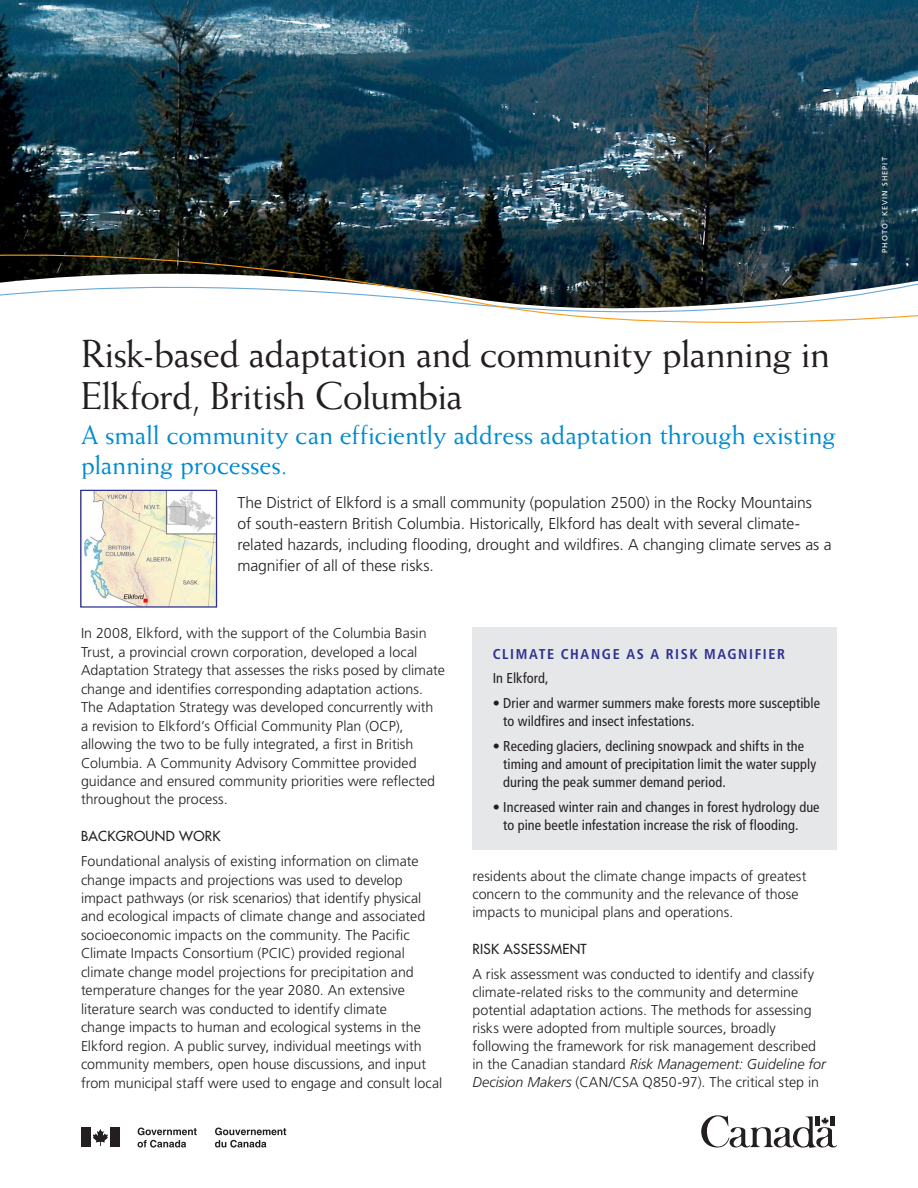
<style>
.page{position:relative;width:918px;height:1188px;background:#fff}
.page>*{position:absolute;margin:0;border:0;box-sizing:border-box;transform-origin:0 0}
.Heading_1{font:39px/42px "Weiss Std";letter-spacing:-.025em;color:#231f20}
.Heading_2{font:27px/30px "Weiss Std";letter-spacing:-.01em;color:#008ad0}
.Intro{font:300 15.75px/21px "Frutiger LT Std";letter-spacing:-.005em;color:#231f20}
.Body{font:300 14.25px/18.5px "Frutiger LT Std";color:#231f20}
.Text_Box_Body{font:condensed 14.25px/18px "Frutiger LT Std";letter-spacing:.005em;color:#231f20}
.Text_Box_Heading{font:700 condensed 14.25px "Frutiger LT Std";letter-spacing:.11em;color:#2e3092}
.Heading_3{font:500 13.5px "Futura Std";letter-spacing:.02em;color:#231f20}
.Photo_Caption{font:7.5px "Frutiger LT Std";letter-spacing:.145em;color:#fff}
.s1{font-style:italic}
</style>
<div class="page">
<img style="left:0;top:0;width:918px;height:253px">
<svg style="left:0;top:253px;width:918px;height:70px"></svg>
<div style="left:472px;top:628px;width:365px;height:222px;background:#e6e7e9"></div>
<img style="left:83px;top:492px;width:132px;height:114px">
<div style="left:80px;top:490px;width:137px;height:118px;border:1px solid #2e3092"></div>
<div style="left:81px;top:1128px;width:10px;height:19px;background:#231f20"></div>
<svg style="left:93px;top:1129px;width:15px;height:17px"></svg>
<div style="left:110px;top:1128px;width:10px;height:19px;background:#231f20"></div>
<svg style="left:138px;top:1128px;width:59px;height:20px"></svg>
<svg style="left:215px;top:1128px;width:71px;height:20px"></svg>
<svg style="left:701px;top:1115px;width:136px;height:33px"></svg>
<p class="Heading_1" style="left:81px;top:332px;width:750px">Risk-based adaptation and community planning in<br>Elkford, British Columbia</p>
<p class="Heading_2" style="left:81px;top:419px;width:756px">A small community can efficiently address adaptation through existing planning processes.</p>
<p class="Intro" style="left:237px;top:492px;width:596px">The District of Elkford is a small community (population 2500) in the Rocky Mountains<br>of south-eastern British Columbia. Historically, Elkford has dealt with several climate&shy;related hazards, including flooding, drought and wildfires. A changing climate serves as a magnifier of all of these risks.</p>
<p class="Body" style="left:81px;top:625px;width:365px">In 2008, Elkford, with the support of the Columbia Basin Trust, a provincial crown corporation, developed a local Adaptation Strategy that assesses the risks posed by climate change and identifies corresponding adaptation actions.<br>The Adaptation Strategy was developed concurrently with<br>a revision to Elkford’s Official Community Plan (OCP), allowing the two to be fully integrated, a first in British Columbia. A Community Advisory Committee provided guidance and ensured community priorities were reflected throughout the process.</p>
<p class="Heading_3" style="left:81px;top:828px;width:141px">BACKGROUND WORK</p>
<p class="Body" style="left:81px;top:852px;width:363px">Foundational analysis of existing information on climate change impacts and projections was used to develop impact pathways (or risk scenarios) that identify physical and ecological impacts of climate change and associated socioeconomic impacts on the community. The Pacific Climate Impacts Consortium (PCIC) provided regional climate change model projections for precipitation and temperature changes for the year 2080. An extensive literature search was conducted to identify climate<br>change impacts to human and ecological systems in the Elkford region. A public survey, individual meetings with community members, open house discussions, and input from municipal staff were used to engage and consult local</p>
<p class="Text_Box_Heading" style="left:493px;top:645px;width:294px">CLIMATE CHANGE AS A RISK MAGNIFIER</p>
<p class="Text_Box_Body" style="left:493px;top:670px;width:57px">In Elkford,</p>
<p class="Text_Box_Body" style="left:503px;top:694px;width:318px;text-indent:-11px">• Drier and warmer summers make forests more susceptible to wildfires and insect infestations.</p>
<p class="Text_Box_Body" style="left:503px;top:737px;width:314px;text-indent:-11px">• Receding glaciers, declining snowpack and shifts in the timing and amount of precipitation limit the water supply during the peak summer demand period.</p>
<p class="Text_Box_Body" style="left:503px;top:798px;width:318px;text-indent:-11px">• Increased winter rain and changes in forest hydrology due to pine beetle infestation increase the risk of flooding.</p>
<p class="Body" style="left:472px;top:868px;width:335px;line-height:18px">residents about the climate change impacts of greatest concern to the community and the relevance of those impacts to municipal plans and operations.</p>
<p class="Heading_3" style="left:472px;top:940px;width:116px">RISK ASSESSMENT</p>
<p class="Body" style="left:472px;top:965px;width:355px;line-height:18px">A risk assessment was conducted to identify and classify climate-related risks to the community and determine potential adaptation actions. The methods for assessing risks were adopted from multiple sources, broadly following the framework for risk management described in the Canadian standard <span class="s1">Risk Management: Guideline for Decision Makers</span> (CAN/CSA Q850-97). The critical step in</p>
<p class="Photo_Caption" style="left:881px;top:253px;width:97px;rotate:-90deg">PHOTO: KEVIN SHEPIT</p>
</div>
